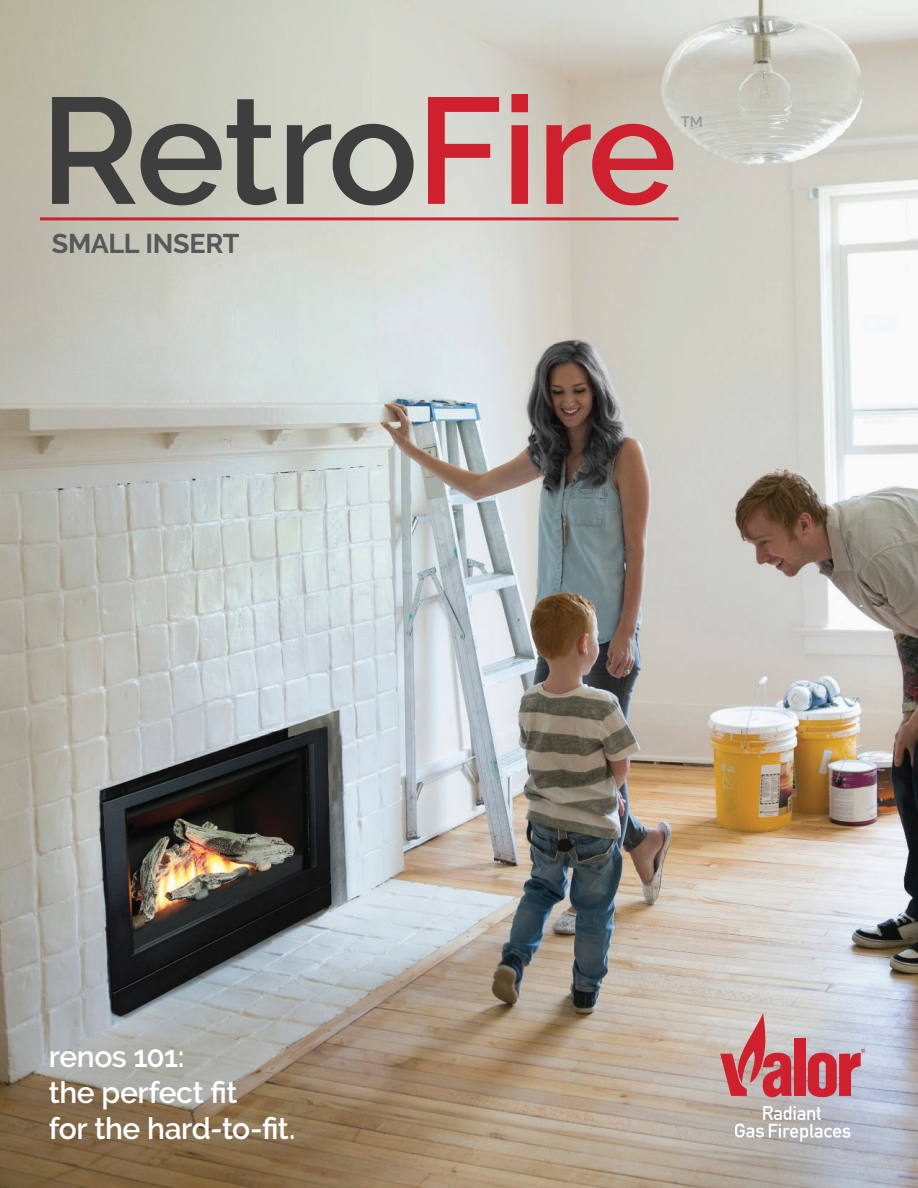
<style>
.page{position:relative;width:918px;height:1188px;background:#fff}
.page>*{position:absolute;margin:0;border:0;box-sizing:border-box;transform-origin:0 0}
.t1{font:600 150.6px "Raleway";letter-spacing:-.015em;color:#3e3e3f}
.t2{font:600 30px/36px "Raleway";letter-spacing:-.015em;color:#fff}
.t3{font:700 27px "Raleway";letter-spacing:-.01em;color:#57585a}
.t4{font:600 15px "Raleway";color:#939598}
.s1{color:#cf202f}
</style>
<div class="page">
<img style="left:0;top:0;width:918px;height:1188px">
<hr style="left:40px;top:217px;width:638px;height:3px;background:#cf202f">
<div style="left:794px;top:1038px;width:11px;height:58px;background:#cf202f"></div>
<svg style="left:720px;top:1013px;width:72px;height:84px;background:#cb8486"></svg>
<svg style="left:808px;top:1049px;width:57px;height:48px;background:#c76271"></svg>
<svg style="left:735px;top:1106px;width:116px;height:36px;background:#c1bfbf"></svg>
<h1 class="t1" style="left:40px;top:64px;width:638px">Retro<span class="s1">Fire</span></h1>
<p class="t3" style="left:52px;top:233px;width:189px">SMALL INSERT</p>
<p class="t4" style="left:681px;top:113px;width:24px">TM</p>
<p class="t2" style="left:49px;top:1038px;width:248px">renos 101:<br>the perfect fit<br>for the hard-to-fit.</p>
</div>
